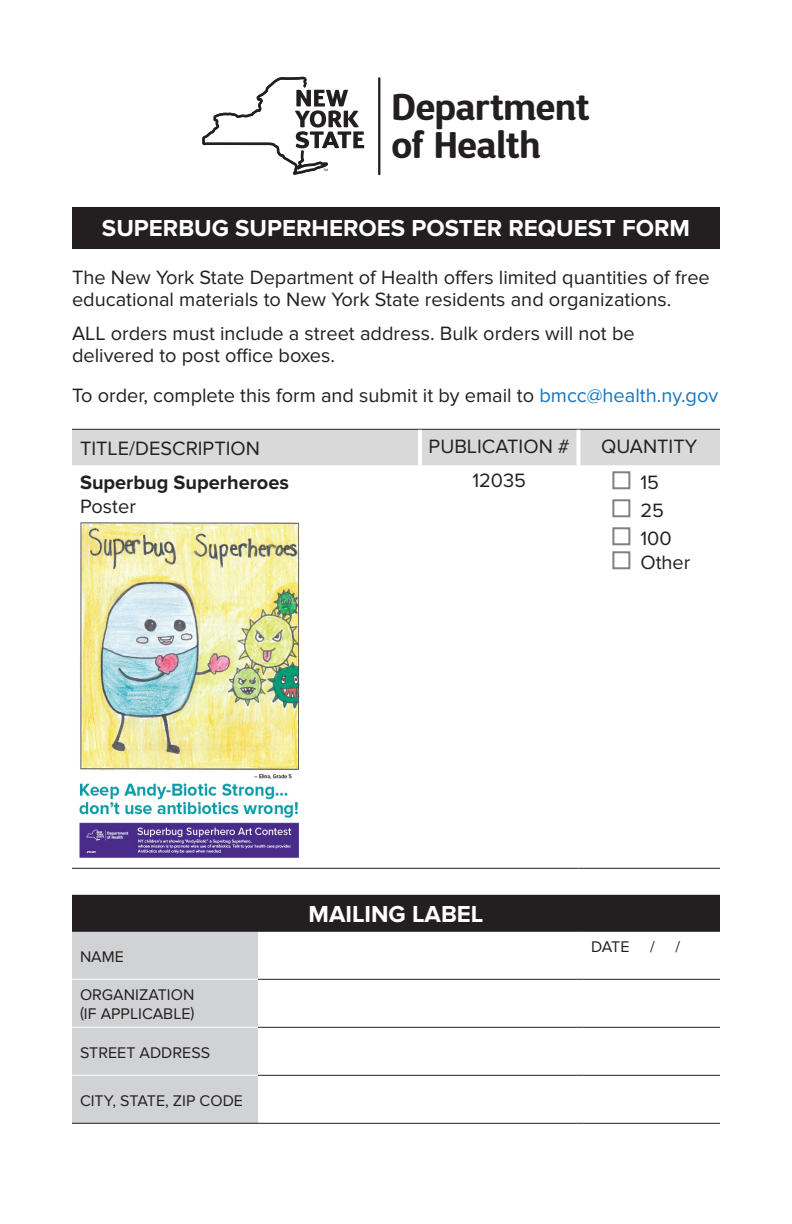
<style>
.page{position:relative;width:792px;height:1224px;background:#fff}
.page>*{position:absolute;margin:0;border:0;box-sizing:border-box;transform-origin:0 0}
.t1{font:700 37.2px/37.6px "D Sari";letter-spacing:-.01em;color:#231f20}
.t2{font:700 24px "Proxima Nova";color:#fff}
.t3{font:20px/22px "Proxima Nova";color:#231f20}
.t4{font:700 20px "Proxima Nova";color:#231f20}
.t5{font:16px/19.2px "Proxima Nova";color:#231f20}
.s1{color:#1577be}
</style>
<div class="page">
<div style="left:72px;top:207px;width:648px;height:42px;background:#231f20"></div>
<hr style="left:378px;top:77px;width:2px;height:98px;background:#231f20">
<svg style="left:202px;top:77px;width:162px;height:98px"></svg>
<div style="left:72px;top:430px;width:648px;height:35px;background:#d9d9d9"></div>
<hr style="left:72px;top:429px;width:348px;height:1px;background:#231f20">
<hr style="left:420px;top:429px;width:158px;height:1px;background:#231f20">
<hr style="left:578px;top:429px;width:142px;height:1px;background:#231f20">
<hr style="left:72px;top:868px;width:348px;height:1px;background:#231f20">
<hr style="left:418px;top:430px;width:4px;height:35px;background:#fff">
<svg style="left:576px;top:430px;width:4px;height:35px"></svg>
<hr style="left:420px;top:868px;width:158px;height:1px;background:#231f20">
<hr style="left:578px;top:868px;width:142px;height:1px;background:#231f20">
<div style="left:612px;top:471px;width:18px;height:18px;background:#fff;border:2px solid #808285"></div>
<div style="left:612px;top:499px;width:18px;height:18px;background:#fff;border:2px solid #808285"></div>
<div style="left:612px;top:527px;width:18px;height:18px;background:#fff;border:2px solid #808285"></div>
<div style="left:612px;top:551px;width:18px;height:18px;background:#fff;border:2px solid #808285"></div>
<div style="left:72px;top:895px;width:648px;height:36px;background:#231f20"></div>
<div style="left:72px;top:932px;width:186px;height:191px;background:#d1d2d4"></div>
<hr style="left:72px;top:931px;width:186px;height:1px;background:#231f20">
<hr style="left:258px;top:931px;width:325px;height:1px;background:#231f20">
<hr style="left:583px;top:931px;width:137px;height:1px;background:#231f20">
<hr style="left:258px;top:979px;width:325px;height:1px;background:#231f20">
<hr style="left:583px;top:979px;width:137px;height:1px;background:#231f20">
<hr style="left:258px;top:1027px;width:325px;height:1px;background:#231f20">
<hr style="left:583px;top:1027px;width:137px;height:1px;background:#231f20">
<hr style="left:258px;top:1075px;width:325px;height:1px;background:#231f20">
<hr style="left:583px;top:1075px;width:137px;height:1px;background:#231f20">
<hr style="left:72px;top:1123px;width:186px;height:1px;background:#231f20">
<hr style="left:258px;top:1123px;width:325px;height:1px;background:#231f20">
<hr style="left:583px;top:1123px;width:137px;height:1px;background:#231f20">
<hr style="left:72px;top:979px;width:186px;height:1px;background:#fff">
<hr style="left:72px;top:1027px;width:186px;height:1px;background:#fff">
<hr style="left:72px;top:1075px;width:186px;height:1px;background:#fff">
<img style="left:79px;top:523px;width:221px;height:334px">
<p class="t1" style="left:392px;top:88px;width:200px">Department of Health</p>
<p class="t2" style="left:102px;top:214px;width:590px">SUPERBUG SUPERHEROES POSTER REQUEST FORM</p>
<p class="t3" style="left:72px;top:266px;width:639px">The New York State Department of Health offers limited quantities of free educational materials to New York State residents and organizations.</p>
<p class="t3" style="left:72px;top:322px;width:564px">ALL orders must include a street address. Bulk orders will not be delivered to post office boxes.</p>
<p class="t3" style="left:72px;top:384px;width:648px">To order, complete this form and submit it by email to <span class="s1">bmcc@health.ny.gov</span></p>
<p class="t3" style="left:80px;top:438px;width:182px">TITLE/DESCRIPTION</p>
<p class="t3" style="left:429px;top:436px;width:143px">PUBLICATION #</p>
<p class="t3" style="left:601px;top:436px;width:98px">QUANTITY</p>
<p class="t4" style="left:80px;top:471px;width:211px">Superbug Superheroes</p>
<p class="t3" style="left:80px;top:496px;width:57px">Poster</p>
<p class="t3" style="left:472px;top:470px;width:55px">12035</p>
<p class="t3" style="left:640px;top:472px;width:20px">15</p>
<p class="t3" style="left:640px;top:500px;width:25px">25</p>
<p class="t3" style="left:640px;top:527px;width:52px;line-height:24px">100<br>Other</p>
<p class="t5" style="left:80px;top:947px;width:45px">NAME</p>
<p class="t5" style="left:80px;top:985px;width:116px">ORGANIZATION (IF APPLICABLE)</p>
<p class="t5" style="left:80px;top:1043px;width:132px">STREET ADDRESS</p>
<p class="t5" style="left:80px;top:1091px;width:165px">CITY, STATE, ZIP CODE</p>
<p class="t2" style="left:309px;top:900px;width:176px">MAILING LABEL</p>
<p class="t5" style="left:591px;top:937px;width:40px">DATE</p>
<p class="t5" style="left:650px;top:937px;width:6px">/</p>
<p class="t5" style="left:676px;top:937px;width:6px">/</p>
</div>
